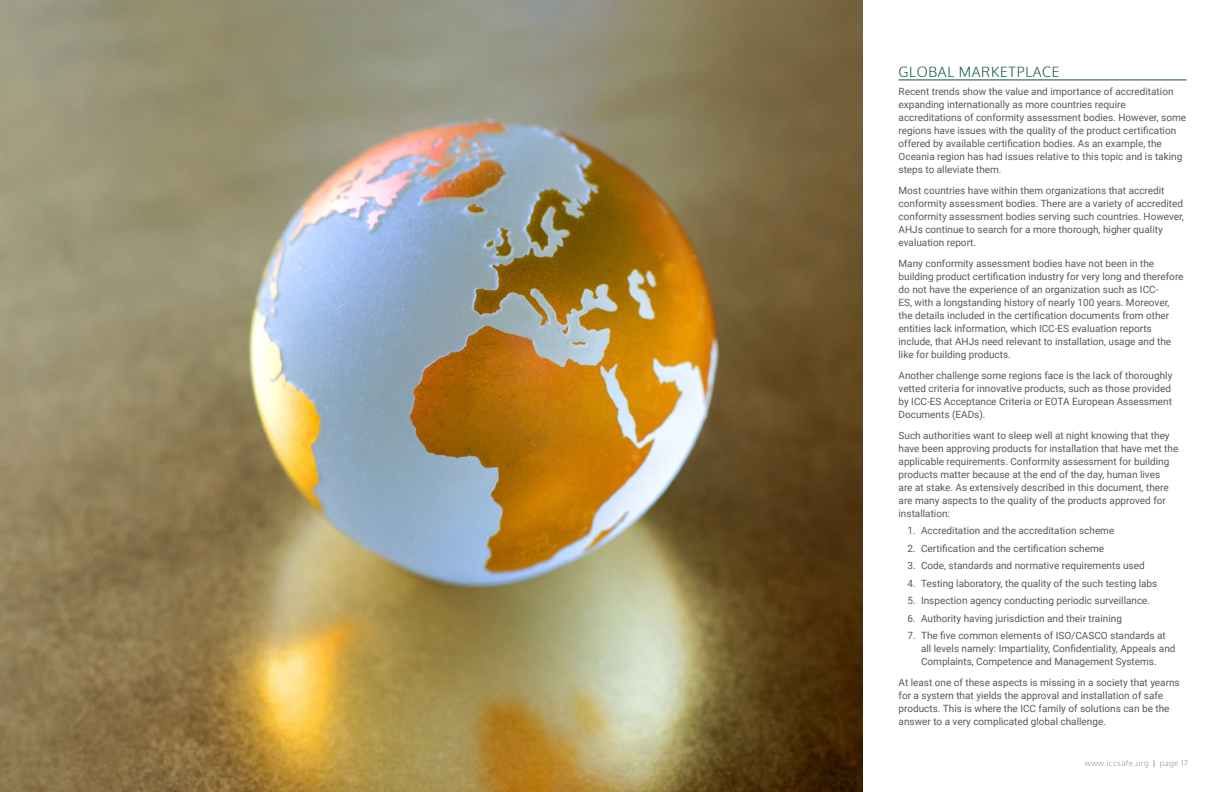
<style>
.page{position:relative;width:1224px;height:792px;background:#fff}
.page>*{position:absolute;margin:0;border:0;box-sizing:border-box;transform-origin:0 0}
.t1{font:300 14px "Oxygen";letter-spacing:.05em;color:#0e583f}
.t2{font:10px/13px "Roboto";color:#57585a}
.t3{font:300 8px "Oxygen";letter-spacing:.05em;color:#939598}
.s1{font-weight:700}
</style>
<div class="page">
<img style="left:0;top:0;width:863px;height:792px">
<hr style="left:899px;top:80px;width:288px;height:1px;background:#0e583f">
<h1 class="t1" style="left:899px;top:64px;width:163px">GLOBAL MARKETPLACE</h1>
<p class="t2" style="left:899px;top:84px;width:289px">Recent trends show the value and importance of accreditation expanding internationally as more countries require accreditations of conformity assessment bodies. However, some regions have issues with the quality of the product certification offered by available certification bodies. As an example, the Oceania region has had issues relative to this topic and is taking steps to alleviate them.</p>
<p class="t2" style="left:899px;top:183px;width:287px">Most countries have within them organizations that accredit conformity assessment bodies. There are a variety of accredited conformity assessment bodies serving such countries. However, AHJs continue to search for a more thorough, higher quality evaluation report.</p>
<p class="t2" style="left:899px;top:256px;width:287px">Many conformity assessment bodies have not been in the building product certification industry for very long and therefore do not have the experience of an organization such as ICC-<br>ES, with a longstanding history of nearly 100 years. Moreover, the details included in the certification documents from other entities lack information, which ICC-ES evaluation reports include, that AHJs need relevant to installation, usage and the like for building products.</p>
<p class="t2" style="left:899px;top:368px;width:275px">Another challenge some regions face is the lack of thoroughly vetted criteria for innovative products, such as those provided by ICC-ES Acceptance Criteria or EOTA European Assessment Documents (EADs).</p>
<p class="t2" style="left:899px;top:428px;width:281px">Such authorities want to sleep well at night knowing that they have been approving products for installation that have met the applicable requirements. Conformity assessment for building products matter because at the end of the day, human lives<br>are at stake. As extensively described in this document, there are many aspects to the quality of the products approved for installation:</p>
<p class="t2" style="left:908px;top:524px;width:208px">1. Accreditation and the accreditation scheme</p>
<p class="t2" style="left:908px;top:541px;width:198px">2. Certification and the certification scheme</p>
<p class="t2" style="left:908px;top:559px;width:239px">3. Code, standards and normative requirements used</p>
<p class="t2" style="left:908px;top:576px;width:251px">4. Testing laboratory, the quality of the such testing labs</p>
<p class="t2" style="left:908px;top:594px;width:244px">5. Inspection agency conducting periodic surveillance.</p>
<p class="t2" style="left:908px;top:611px;width:216px">6. Authority having jurisdiction and their training</p>
<p class="t2" style="left:921px;top:629px;width:256px;text-indent:-14px">7. The five common elements of ISO/CASCO standards at all levels namely: Impartiality, Confidentiality, Appeals and<br>Complaints, Competence and Management Systems.</p>
<p class="t2" style="left:899px;top:676px;width:283px">At least one of these aspects is missing in a society that yearns for a system that yields the approval and installation of safe products. This is where the ICC family of solutions can be the answer to a very complicated global challenge.</p>
<p class="t3" style="left:1085px;top:758px;width:105px">www.iccsafe.org <span class="s1">|</span> page 17</p>
</div>
